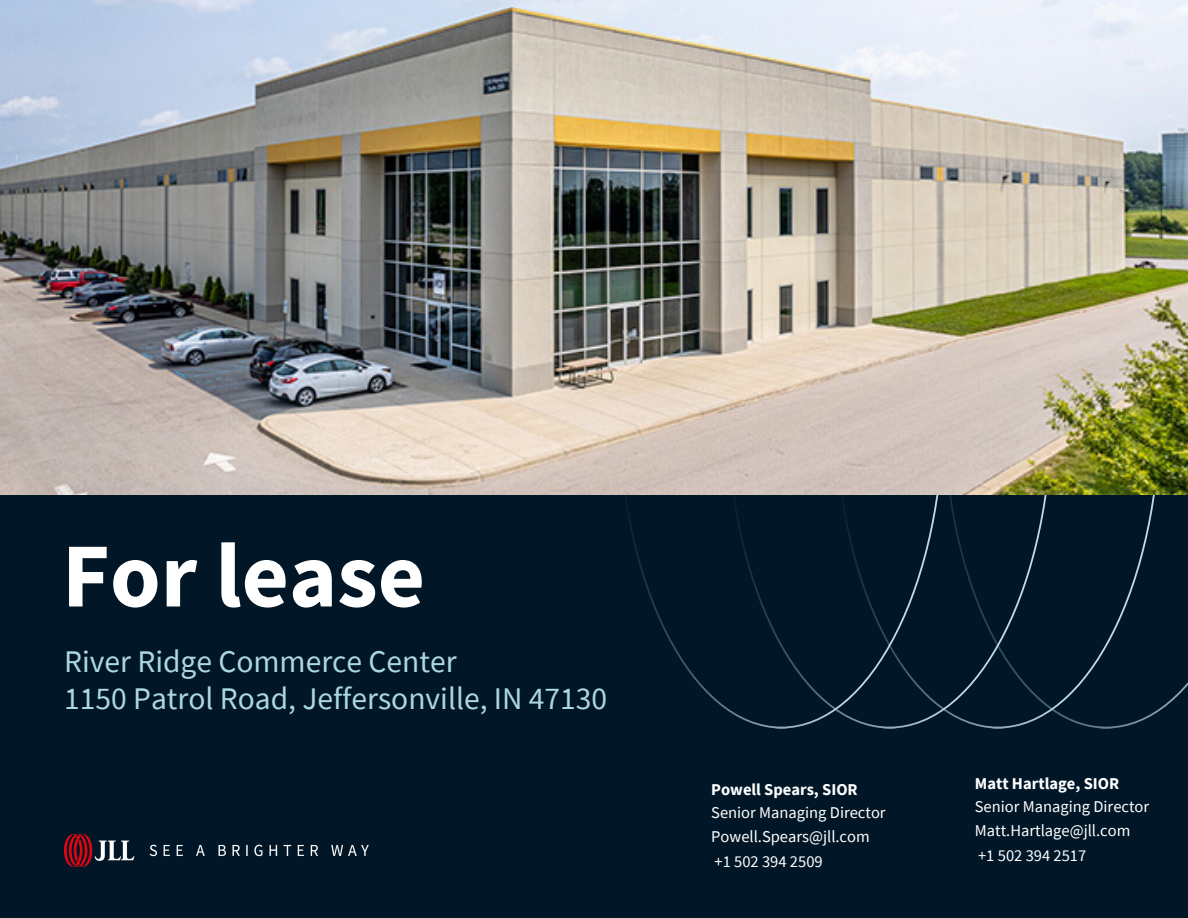
<style>
.page{position:relative;width:1188px;height:918px;background:#fff}
.page>*{position:absolute;margin:0;border:0;box-sizing:border-box;transform-origin:0 0}
.t1{font:700 91.5px "Source Sans Pro";color:#fff}
.t2{font:31.5px "Source Sans Pro";color:#add8e0}
.t3{font:16.5px/23.7px "Source Sans Pro";color:#fff}
.t4{font:700 16.5px "Source Sans Pro";color:#fff}
</style>
<div class="page">
<div style="left:0;top:405px;width:1188px;height:513px;background:#011727"></div>
<svg style="left:1053px;top:494px;width:108px;height:234px"></svg>
<svg style="left:945px;top:494px;width:108px;height:234px"></svg>
<svg style="left:619px;top:494px;width:326px;height:234px"></svg>
<img style="left:0;top:0;width:1188px;height:494px">
<img style="left:64px;top:835px;width:304px;height:31px">
<p class="t1" style="left:62px;top:516px;width:365px">For lease</p>
<p class="t2" style="left:64px;top:641px;width:394px">River Ridge Commerce Center</p>
<p class="t2" style="left:64px;top:678px;width:544px">1150 Patrol Road, Jeffersonville, IN 47130</p>
<p class="t4" style="left:711px;top:778px;width:148px">Powell Spears, SIOR</p>
<p class="t3" style="left:711px;top:801px;width:176px">Senior Managing Director<br>Powell.Spears@jll.com</p>
<p class="t3" style="left:715px;top:849px;width:110px">+1 502 394 2509</p>
<p class="t4" style="left:975px;top:772px;width:146px">Matt Hartlage, SIOR</p>
<p class="t3" style="left:975px;top:794px;width:176px">Senior Managing Director<br>Matt.Hartlage@jll.com</p>
<p class="t3" style="left:978px;top:843px;width:110px">+1 502 394 2517</p>
</div>
